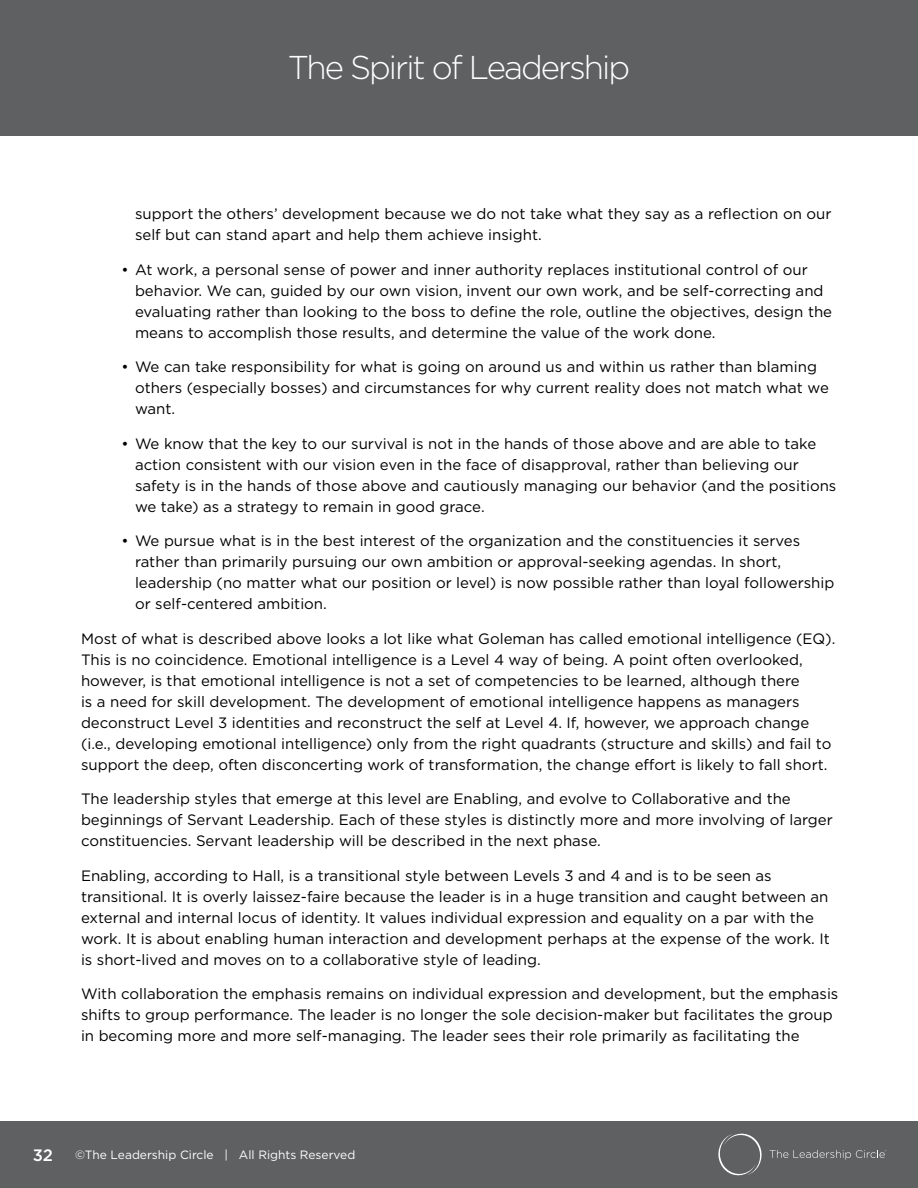
<style>
.page{position:relative;width:918px;height:1188px;background:#fff}
.page>*{position:absolute;margin:0;border:0;box-sizing:border-box;transform-origin:0 0}
.t1{font:300 33px "Gotham";letter-spacing:-.06em;color:#fff}
.t2{font:500 16.5px "Gotham";color:#fff}
.t3{font:15px/21px "Gotham";color:#000}
.t4{font:12px "Gotham";color:#fff}
</style>
<div class="page">
<div style="left:0;top:0;width:918px;height:136px;background:#5f6062"></div>
<div style="left:0;top:1121px;width:918px;height:67px;background:#5f6062"></div>
<svg style="left:718px;top:1133px;width:44px;height:43px"></svg>
<svg style="left:770px;top:1150px;width:116px;height:10px"></svg>
<h1 class="t1" style="left:288px;top:47px;width:344px">The Spirit of Leadership</h1>
<p class="t3" style="left:135px;top:203px;width:698px">support the others’ development because we do not take what they say as a reflection on our self but can stand apart and help them achieve insight.</p>
<p class="t3" style="left:135px;top:259px;width:699px;text-indent:-14px">• At work, a personal sense of power and inner authority replaces institutional control of our behavior. We can, guided by our own vision, invent our own work, and be self-correcting and evaluating rather than looking to the boss to define the role, outline the objectives, design the means to accomplish those results, and determine the value of the work done.</p>
<p class="t3" style="left:135px;top:356px;width:695px;text-indent:-14px">• We can take responsibility for what is going on around us and within us rather than blaming others (especially bosses) and circumstances for why current reality does not match what we want.</p>
<p class="t3" style="left:135px;top:433px;width:703px;text-indent:-14px">• We know that the key to our survival is not in the hands of those above and are able to take action consistent with our vision even in the face of disapproval, rather than believing our safety is in the hands of those above and cautiously managing our behavior (and the positions we take) as a strategy to remain in good grace.</p>
<p class="t3" style="left:135px;top:530px;width:701px;text-indent:-14px">• We pursue what is in the best interest of the organization and the constituencies it serves rather than primarily pursuing our own ambition or approval-seeking agendas. In short, leadership (no matter what our position or level) is now possible rather than loyal followership or self-centered ambition.</p>
<p class="t3" style="left:81px;top:628px;width:756px">Most of what is described above looks a lot like what Goleman has called emotional intelligence (EQ).<br>This is no coincidence. Emotional intelligence is a Level 4 way of being. A point often overlooked, however, is that emotional intelligence is not a set of competencies to be learned, although there<br>is a need for skill development. The development of emotional intelligence happens as managers deconstruct Level 3 identities and reconstruct the self at Level 4. If, however, we approach change (i.e., developing emotional intelligence) only from the right quadrants (structure and skills) and fail to support the deep, often disconcerting work of transformation, the change effort is likely to fall short.</p>
<p class="t3" style="left:81px;top:788px;width:753px">The leadership styles that emerge at this level are Enabling, and evolve to Collaborative and the beginnings of Servant Leadership. Each of these styles is distinctly more and more involving of larger constituencies. Servant leadership will be described in the next phase.</p>
<p class="t3" style="left:81px;top:865px;width:750px">Enabling, according to Hall, is a transitional style between Levels 3 and 4 and is to be seen as transitional. It is overly laissez-faire because the leader is in a huge transition and caught between an external and internal locus of identity. It values individual expression and equality on a par with the work. It is about enabling human interaction and development perhaps at the expense of the work. It is short-lived and moves on to a collaborative style of leading.</p>
<p class="t3" style="left:81px;top:983px;width:759px">With collaboration the emphasis remains on individual expression and development, but the emphasis shifts to group performance. The leader is no longer the sole decision-maker but facilitates the group in becoming more and more self-managing. The leader sees their role primarily as facilitating the</p>
<p class="t2" style="left:33px;top:1144px;width:22px">32</p>
<p class="t4" style="left:75px;top:1147px;width:282px">©The Leadership Circle | All Rights Reserved</p>
</div>
